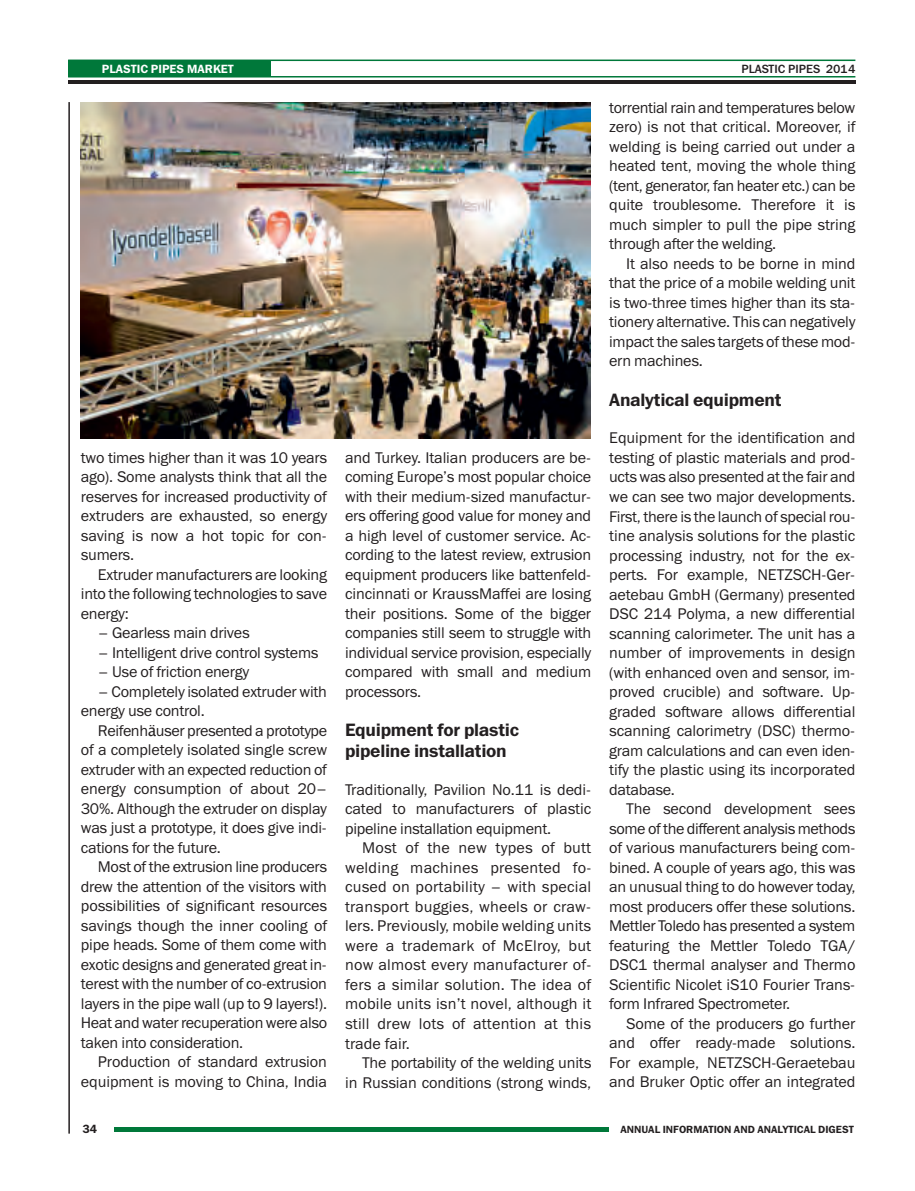
<style>
.page{position:relative;width:915px;height:1191px;background:#fff}
.page>*{position:absolute;margin:0;border:0;box-sizing:border-box;transform-origin:0 0}
.t1{font:18px/21.6px "Franklin Gothic Demi C";letter-spacing:-.015em;color:#231f20}
.t2{font:15.6px/19.5px "Franklin Gothic Book C";letter-spacing:-.015em;color:#231f20;text-align:justify}
.t3{font:12px "Franklin Gothic Demi C";color:#fff}
.t4{font:12px "Franklin Gothic Medium C";color:#231f20}
.t5{font:12px "Franklin Gothic Demi C";color:#231f20}
.t6{font:10.5px "Franklin Gothic Demi C";color:#231f20}
.s1{font-family:"Lucida Grande"}
</style>
<div class="page">
<hr style="left:68px;top:102px;width:2px;height:1031px;background:#231f20">
<img style="left:81px;top:102px;width:509px;height:336px">
<hr style="left:114px;top:1127px;width:494px;height:4px;background:#00783a">
<hr style="left:68px;top:76px;width:787px;height:1px;background:#00783a">
<hr style="left:68px;top:60px;width:787px;height:1px;background:#00783a">
<hr style="left:68px;top:80px;width:787px;height:3px;background:#231f20">
<div style="left:68px;top:60px;width:202px;height:16px;background:#00783a"></div>
<p class="t3" style="left:102px;top:62px;width:133px">PLASTIC PIPES MARKET</p>
<p class="t4" style="left:741px;top:62px;width:115px">PLASTIC PIPES 2014</p>
<p class="t2" style="left:81px;top:447px;width:247px">two times higher than it was 10 years ago). Some analysts think that all the reserves for increased productivity of extruders are exhausted, so energy saving is now a hot topic for con&shy;sumers.</p>
<p class="t2" style="left:81px;top:564px;width:247px;text-indent:17px">Extruder manufacturers are looking into the following technologies to save energy:</p>
<p class="t2" style="left:98px;top:623px;width:153px">– Gearless main drives</p>
<p class="t2" style="left:98px;top:642px;width:222px">– Intelligent drive control systems</p>
<p class="t2" style="left:98px;top:662px;width:153px">– Use of friction energy</p>
<p class="t2" style="left:81px;top:681px;width:247px;text-indent:17px">– Completely isolated extruder with energy use control.</p>
<p class="t2" style="left:81px;top:720px;width:248px;text-indent:17px">Reifenh<span class="s1">ä</span>user presented a prototype of a completely isolated single screw extruder with an expected reduction of energy consumption of about 20– 30%. Although the extruder on display was just a prototype, it does give indi&shy;cations for the future.</p>
<p class="t2" style="left:81px;top:857px;width:248px;text-indent:17px">Most of the extrusion line producers drew the attention of the visitors with possibilities of significant resources savings though the inner cooling of pipe heads. Some of them come with exotic designs and generated great in&shy;terest with the number of co-extrusion layers in the pipe wall (up to 9 layers!).<br>Heat and water recuperation were also taken into consideration.</p>
<p class="t2" style="left:81px;top:1052px;width:247px;text-align:right">Production of standard extrusion equipment is moving to China, India</p>
<p class="t5" style="left:82px;top:1122px;width:16px">34</p>
<p class="t2" style="left:345px;top:447px;width:248px">and Turkey. Italian producers are be&shy;coming Europe’s most popular choice with their medium-sized manufactur&shy;ers offering good value for money and a high level of customer service. Ac&shy;cording to the latest review, extrusion equipment producers like battenfeld&shy;cincinnati or KraussMaffei are losing their positions. Some of the bigger companies still seem to struggle with individual service provision, especially compared with small and medium processors.</p>
<p class="t1" style="left:345px;top:718px;width:175px">Equipment for plastic pipeline installation</p>
<p class="t2" style="left:345px;top:779px;width:247px">Traditionally, Pavilion No.11 is dedi&shy;cated to manufacturers of plastic pipeline installation equipment.</p>
<p class="t2" style="left:345px;top:838px;width:248px;text-indent:17px">Most of the new types of butt welding machines presented fo&shy;cused on portability – with special transport buggies, wheels or craw&shy;lers. Previously, mobile welding units were a trademark of McElroy, but now almost every manufacturer of&shy;fers a similar solution. The idea of mobile units isn’t novel, although it still drew lots of attention at this trade fair.</p>
<p class="t2" style="left:345px;top:1052px;width:248px;text-align:right">The portability of the welding units<br>in Russian conditions (strong winds,</p>
<p class="t2" style="left:609px;top:98px;width:247px">torrential rain and temperatures below zero) is not that critical. Moreover, if welding is being carried out under a heated tent, moving the whole thing (tent, generator, fan heater etc.) can be quite troublesome. Therefore it is much simpler to pull the pipe string through after the welding.</p>
<p class="t2" style="left:609px;top:254px;width:248px;text-indent:17px">It also needs to be borne in mind that the price of a mobile welding unit is two-three times higher than its sta&shy;tionery alternative. This can negatively impact the sales targets of these mod&shy;ern machines.</p>
<p class="t1" style="left:609px;top:389px;width:174px">Analytical equipment</p>
<p class="t2" style="left:609px;top:428px;width:248px">Equipment for the identification and testing of plastic materials and prod&shy;ucts was also presented at the fair and we can see two major developments.<br>First, there is the launch of special rou&shy;tine analysis solutions for the plastic processing industry, not for the ex&shy;perts. For example, NETZSCH-Ger&shy;aetebau GmbH (Germany) presented DSC 214 Polyma, a new differential scanning calorimeter. The unit has a number of improvements in design (with enhanced oven and sensor, im&shy;proved crucible) and software. Up&shy;graded software allows differential scanning calorimetry (DSC) thermo&shy;gram calculations and can even iden&shy;tify the plastic using its incorporated database.</p>
<p class="t2" style="left:609px;top:799px;width:247px;text-indent:17px">The second development sees some of the different analysis methods of various manufacturers being com&shy;bined. A couple of years ago, this was an unusual thing to do however today, most producers offer these solutions.<br>Mettler Toledo has presented a system featuring the Mettler Toledo TGA/ DSC1 thermal analyser and Thermo Scientific Nicolet iS10 Fourier Trans&shy;form Infrared Spectrometer.</p>
<p class="t2" style="left:609px;top:1013px;width:247px;text-indent:17px">Some of the producers go further and offer ready-made solutions.<br>For example, NETZSCH-Geraetebau and Bruker Optic offer an integrated</p>
<p class="t6" style="left:620px;top:1122px;width:235px">ANNUAL INFORMATION AND ANALYTICAL DIGEST</p>
</div>
